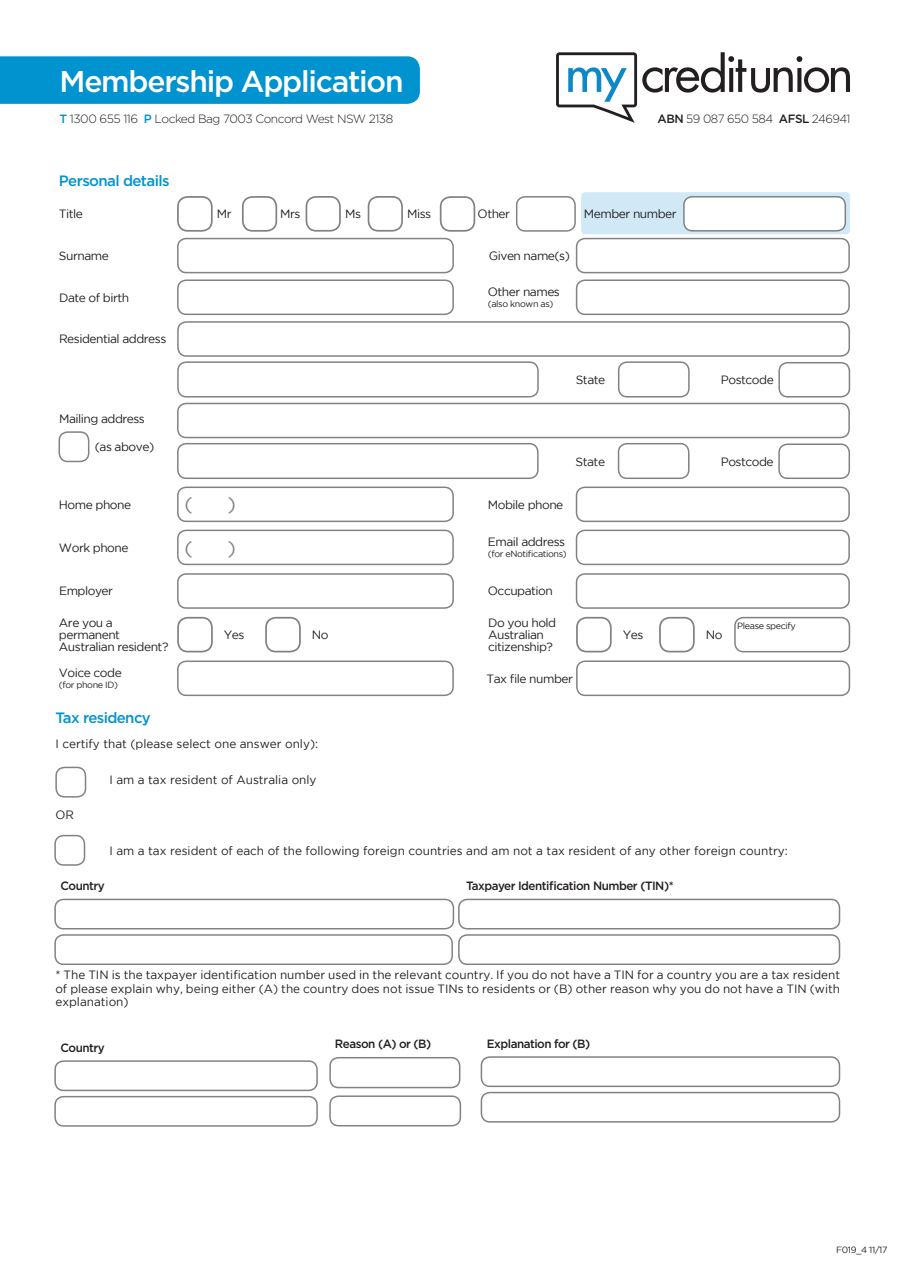
<style>
.page{position:relative;width:910px;height:1280px;background:#fff}
.page>*{position:absolute;margin:0;border:0;box-sizing:border-box;transform-origin:0 0}
.t1{font:500 30px "Gotham";letter-spacing:-.04em;color:#fff}
.t2{font:19.5px "Gotham";color:#808285}
.t3{font:500 15px "Gotham";letter-spacing:-.04em;color:#0093d0}
.t4{font:12px/12px "Gotham";letter-spacing:-.04em;color:#231f20}
.t5{font:12px "Gotham";color:#231f20}
.t6{font:500 12px "Gotham";letter-spacing:-.04em;color:#231f20}
.t7{font:300 12px "Gotham";letter-spacing:-.04em;color:#231f20}
.t8{font:9px "Gotham";letter-spacing:-.04em;color:#231f20}
.s1{font-weight:500;color:#0093d0}
.s2{font-weight:500}
</style>
<div class="page">
<svg style="left:556px;top:52px;width:294px;height:71px"></svg>
<div style="left:0;top:56px;width:420px;height:48px;background:#0093d0"></div>
<div style="left:177px;top:238px;width:277px;height:35px;border:2px solid #808285;border-radius:9px"></div>
<div style="left:576px;top:573px;width:274px;height:36px;border:2px solid #808285;border-radius:9px"></div>
<div style="left:177px;top:279px;width:277px;height:36px;border:2px solid #808285;border-radius:9px"></div>
<div style="left:177px;top:486px;width:277px;height:36px;border:2px solid #808285;border-radius:9px"></div>
<div style="left:177px;top:530px;width:277px;height:35px;border:2px solid #808285;border-radius:9px"></div>
<div style="left:576px;top:486px;width:274px;height:36px;border:2px solid #808285;border-radius:9px"></div>
<div style="left:576px;top:530px;width:274px;height:35px;border:2px solid #808285;border-radius:9px"></div>
<div style="left:177px;top:573px;width:277px;height:36px;border:2px solid #808285;border-radius:9px"></div>
<div style="left:177px;top:321px;width:673px;height:36px;border:2px solid #808285;border-radius:9px"></div>
<div style="left:59px;top:431px;width:30px;height:31px;border:2px solid #808285;border-radius:9px"></div>
<div style="left:576px;top:660px;width:274px;height:36px;border:2px solid #808285;border-radius:9px"></div>
<div style="left:177px;top:660px;width:277px;height:36px;border:2px solid #808285;border-radius:9px"></div>
<div style="left:576px;top:279px;width:274px;height:36px;border:2px solid #808285;border-radius:9px"></div>
<div style="left:576px;top:238px;width:274px;height:35px;border:2px solid #808285;border-radius:9px"></div>
<div style="left:581px;top:192px;width:269px;height:42px;background:#d1e8f6;border-radius:4px"></div>
<div style="left:684px;top:197px;width:161px;height:34px;background:#fff;border-radius:9px"></div>
<div style="left:683px;top:196px;width:163px;height:36px;border:2px solid #808285;border-radius:9px"></div>
<div style="left:618px;top:361px;width:72px;height:36px;border:2px solid #808285;border-radius:9px"></div>
<div style="left:177px;top:361px;width:362px;height:36px;border:2px solid #808285;border-radius:9px"></div>
<div style="left:778px;top:362px;width:72px;height:35px;border:2px solid #808285;border-radius:9px"></div>
<div style="left:177px;top:196px;width:36px;height:36px;border:2px solid #808285;border-radius:10px"></div>
<div style="left:242px;top:196px;width:35px;height:36px;border:2px solid #808285;border-radius:10px"></div>
<div style="left:440px;top:196px;width:35px;height:36px;border:2px solid #808285;border-radius:10px"></div>
<div style="left:516px;top:196px;width:60px;height:36px;border:2px solid #808285;border-radius:9px"></div>
<div style="left:306px;top:196px;width:35px;height:36px;border:2px solid #808285;border-radius:10px"></div>
<div style="left:368px;top:196px;width:35px;height:36px;border:2px solid #808285;border-radius:10px"></div>
<div style="left:177px;top:403px;width:673px;height:35px;border:2px solid #808285;border-radius:9px"></div>
<div style="left:618px;top:443px;width:71px;height:36px;border:2px solid #808285;border-radius:9px"></div>
<div style="left:177px;top:443px;width:362px;height:36px;border:2px solid #808285;border-radius:9px"></div>
<div style="left:778px;top:443px;width:72px;height:36px;border:2px solid #808285;border-radius:9px"></div>
<div style="left:177px;top:617px;width:36px;height:35px;border:2px solid #808285;border-radius:10px"></div>
<div style="left:265px;top:617px;width:36px;height:35px;border:2px solid #808285;border-radius:10px"></div>
<div style="left:576px;top:617px;width:36px;height:35px;border:2px solid #808285;border-radius:10px"></div>
<div style="left:659px;top:617px;width:36px;height:35px;border:2px solid #808285;border-radius:10px"></div>
<div style="left:734px;top:617px;width:116px;height:35px;border:2px solid #808285;border-radius:9px"></div>
<div style="left:55px;top:767px;width:31px;height:30px;border:2px solid #808285;border-radius:9px"></div>
<div style="left:54px;top:835px;width:31px;height:31px;border:2px solid #808285;border-radius:9px"></div>
<div style="left:54px;top:899px;width:400px;height:30px;border:2px solid #808285;border-radius:9px"></div>
<div style="left:54px;top:934px;width:399px;height:31px;border:2px solid #808285;border-radius:9px"></div>
<div style="left:458px;top:899px;width:382px;height:30px;border:2px solid #808285;border-radius:9px"></div>
<div style="left:458px;top:934px;width:382px;height:31px;border:2px solid #808285;border-radius:9px"></div>
<div style="left:54px;top:1060px;width:264px;height:31px;border:2px solid #808285;border-radius:9px"></div>
<div style="left:54px;top:1096px;width:264px;height:31px;border:2px solid #808285;border-radius:9px"></div>
<div style="left:481px;top:1056px;width:359px;height:31px;border:2px solid #808285;border-radius:9px"></div>
<div style="left:481px;top:1092px;width:359px;height:31px;border:2px solid #808285;border-radius:9px"></div>
<div style="left:329px;top:1057px;width:131px;height:31px;border:2px solid #808285;border-radius:8px"></div>
<div style="left:329px;top:1095px;width:132px;height:31px;border:2px solid #808285;border-radius:9px"></div>
<h1 class="t1" style="left:60px;top:62px;width:346px">Membership Application</h1>
<p class="t7" style="left:60px;top:112px;width:335px"><span class="s1">T</span> 1300 655 116 <span class="s1">P</span> Locked Bag 7003 Concord West NSW 2138</p>
<p class="t7" style="left:658px;top:112px;width:194px"><span class="s2">ABN</span> 59 087 650 584 <span class="s2">AFSL</span> 246941</p>
<p class="t3" style="left:59px;top:171px;width:112px">Personal details</p>
<p class="t4" style="left:59px;top:208px;width:26px">Title</p>
<p class="t4" style="left:217px;top:208px;width:16px">Mr</p>
<p class="t4" style="left:280px;top:208px;width:22px">Mrs</p>
<p class="t4" style="left:345px;top:208px;width:17px">Ms</p>
<p class="t4" style="left:407px;top:208px;width:26px">Miss</p>
<p class="t4" style="left:478px;top:208px;width:34px">Other</p>
<p class="t4" style="left:59px;top:250px;width:51px">Surname</p>
<p class="t4" style="left:59px;top:291px;width:72px">Date of birth</p>
<p class="t4" style="left:59px;top:333px;width:109px">Residential address</p>
<p class="t4" style="left:489px;top:250px;width:83px">Given name(s)</p>
<p class="t4" style="left:488px;top:286px;width:74px">Other names</p>
<p class="t8" style="left:488px;top:299px;width:67px">(also known as)</p>
<p class="t4" style="left:584px;top:208px;width:94px">Member number</p>
<p class="t4" style="left:576px;top:374px;width:31px">State</p>
<p class="t4" style="left:721px;top:374px;width:54px">Postcode</p>
<p class="t4" style="left:59px;top:412px;width:87px">Mailing address</p>
<p class="t4" style="left:95px;top:441px;width:61px">(as above)</p>
<p class="t4" style="left:576px;top:455px;width:31px">State</p>
<p class="t4" style="left:721px;top:455px;width:54px">Postcode</p>
<p class="t4" style="left:59px;top:498px;width:74px">Home phone</p>
<h2 class="t2" style="left:184px;top:494px;width:10px">(</h2>
<h2 class="t2" style="left:228px;top:494px;width:10px">)</h2>
<p class="t4" style="left:59px;top:541px;width:71px">Work phone</p>
<h2 class="t2" style="left:184px;top:537px;width:10px">(</h2>
<h2 class="t2" style="left:228px;top:537px;width:10px">)</h2>
<p class="t4" style="left:488px;top:498px;width:77px">Mobile phone</p>
<p class="t4" style="left:488px;top:536px;width:79px">Email address</p>
<p class="t8" style="left:488px;top:549px;width:80px">(for eNotifications)</p>
<p class="t4" style="left:59px;top:585px;width:56px">Employer</p>
<p class="t4" style="left:488px;top:585px;width:67px">Occupation</p>
<p class="t4" style="left:59px;top:617px;width:111px">Are you a permanent<br>Australian resident?</p>
<p class="t4" style="left:224px;top:629px;width:22px">Yes</p>
<p class="t4" style="left:312px;top:629px;width:18px">No</p>
<p class="t4" style="left:488px;top:617px;width:70px">Do you hold<br>Australian citizenship?</p>
<p class="t4" style="left:623px;top:629px;width:22px">Yes</p>
<p class="t4" style="left:706px;top:629px;width:18px">No</p>
<p class="t8" style="left:737px;top:621px;width:60px">Please specify</p>
<p class="t4" style="left:59px;top:667px;width:64px">Voice code</p>
<p class="t8" style="left:59px;top:680px;width:61px">(for phone ID)</p>
<p class="t4" style="left:486px;top:672px;width:88px">Tax file number</p>
<p class="t3" style="left:55px;top:708px;width:97px">Tax residency</p>
<p class="t5" style="left:55px;top:737px;width:264px">I certify that (please select one answer only):</p>
<p class="t5" style="left:109px;top:773px;width:209px">I am a tax resident of Australia only</p>
<p class="t4" style="left:55px;top:809px;width:20px">OR</p>
<p class="t5" style="left:109px;top:844px;width:680px">I am a tax resident of each of the following foreign countries and am not a tax resident of any other foreign country:</p>
<p class="t6" style="left:61px;top:878px;width:46px">Country</p>
<p class="t6" style="left:466px;top:878px;width:209px">Taxpayer Identification Number (TIN)*</p>
<p class="t4" style="left:55px;top:968px;width:786px;line-height:13.5px;text-align:justify">* The TIN is the taxpayer identification number used in the relevant country. If you do not have a TIN for a country you are a tax resident of please explain why, being either (A) the country does not issue TINs to residents or (B) other reason why you do not have a TIN (with explanation)</p>
<p class="t6" style="left:61px;top:1040px;width:46px">Country</p>
<p class="t6" style="left:335px;top:1036px;width:98px">Reason (A) or (B)</p>
<p class="t6" style="left:487px;top:1035px;width:105px">Explanation for (B)</p>
<p class="t8" style="left:836px;top:1244px;width:53px">F019_4 11/17</p>
</div>
